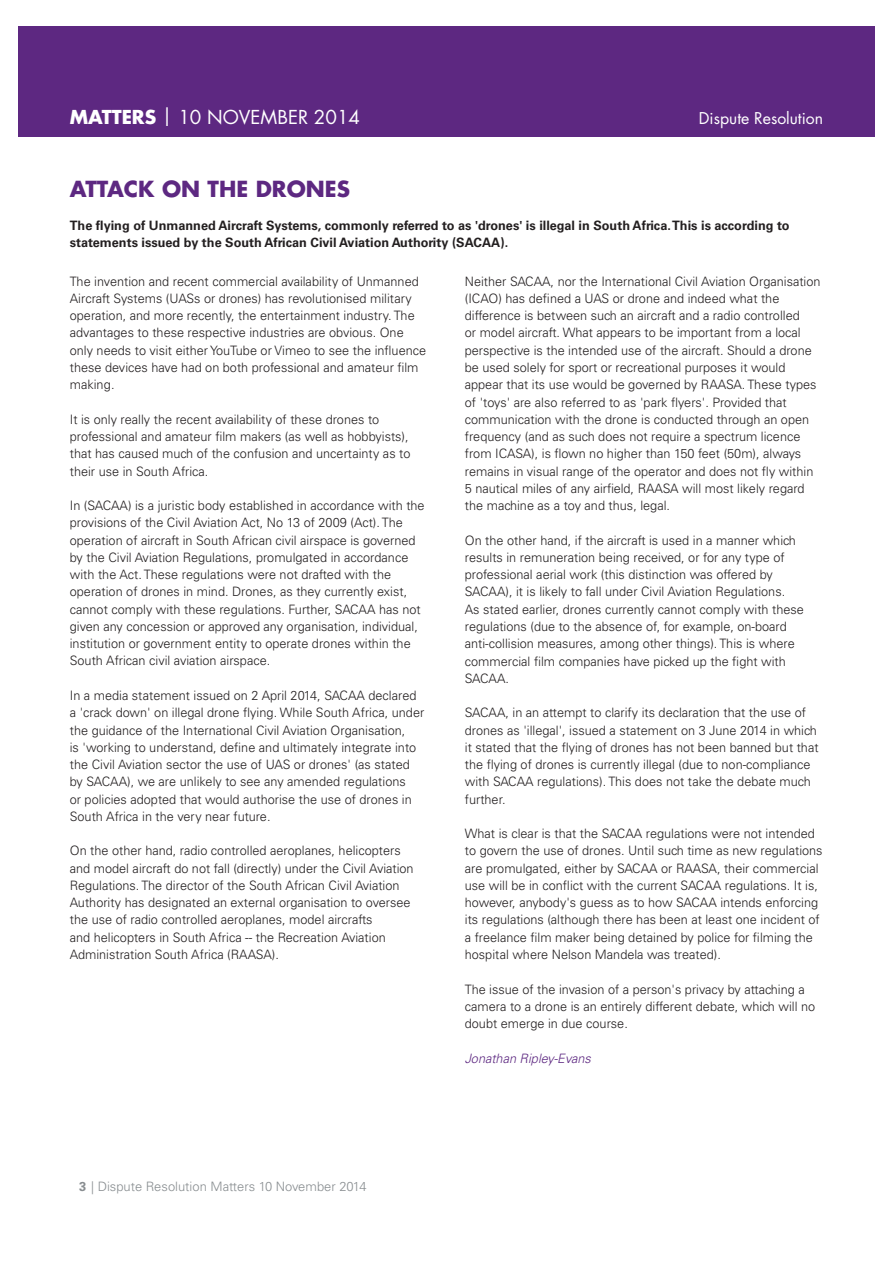
<style>
.page{position:relative;width:893px;height:1263px;background:#fff}
.page>*{position:absolute;margin:0;border:0;box-sizing:border-box;transform-origin:0 0}
.t1{font:700 21.6px "Futura Std";color:#5d2881}
.t2{font:18.75px "Futura Std";color:#fff}
.t3{font:15.9px "Futura Std";color:#fff}
.t4{font:300 12.9px/17.2px "Univers LT Std";color:#231f20}
.t5{font:700 12.9px/17.2px "Univers LT Std";color:#231f20}
.t6{font:300 12.9px "Univers LT Std";color:#888d90}
.t7{font:italic 300 12.9px "Univers LT Std";color:#5d2881}
.s1{font-weight:700}
</style>
<div class="page">
<div style="left:18px;top:26px;width:856px;height:111px;background:#5d2881"></div>
<h2 class="t2" style="left:70px;top:108px;width:292px"><span class="s1">MATTERS</span> | 10 NOVEMBER 2014</h2>
<p class="t3" style="left:698px;top:110px;width:126px">Dispute Resolution</p>
<h1 class="t1" style="left:70px;top:179px;width:282px">ATTACK ON THE DRONES</h1>
<p class="t5" style="left:70px;top:218px;width:721px">The flying of Unmanned Aircraft Systems, commonly referred to as 'drones' is illegal in South Africa. This is according to statements issued by the South African Civil Aviation Authority (SACAA).</p>
<p class="t4" style="left:70px;top:273px;width:358px">The invention and recent commercial availability of Unmanned Aircraft Systems (UASs or drones) has revolutionised military operation, and more recently, the entertainment industry. The advantages to these respective industries are obvious. One only needs to visit either YouTube or Vimeo to see the influence these devices have had on both professional and amateur film making.</p>
<p class="t4" style="left:70px;top:411px;width:342px">It is only really the recent availability of these drones to professional and amateur film makers (as well as hobbyists), that has caused much of the confusion and uncertainty as to their use in South Africa.</p>
<p class="t4" style="left:70px;top:498px;width:356px">In (SACAA) is a juristic body established in accordance with the provisions of the Civil Aviation Act, No 13 of 2009 (Act). The operation of aircraft in South African civil airspace is governed by the Civil Aviation Regulations, promulgated in accordance with the Act. These regulations were not drafted with the operation of drones in mind. Drones, as they currently exist, cannot comply with these regulations. Further, SACAA has not given any concession or approved any organisation, individual, institution or government entity to operate drones within the South African civil aviation airspace.</p>
<p class="t4" style="left:70px;top:688px;width:356px">In a media statement issued on 2 April 2014, SACAA declared a 'crack down' on illegal drone flying. While South Africa, under the guidance of the International Civil Aviation Organisation,<br>is 'working to understand, define and ultimately integrate into the Civil Aviation sector the use of UAS or drones' (as stated by SACAA), we are unlikely to see any amended regulations<br>or policies adopted that would authorise the use of drones in South Africa in the very near future.</p>
<p class="t4" style="left:70px;top:843px;width:345px">On the other hand, radio controlled aeroplanes, helicopters and model aircraft do not fall (directly) under the Civil Aviation Regulations. The director of the South African Civil Aviation Authority has designated an external organisation to oversee the use of radio controlled aeroplanes, model aircrafts<br>and helicopters in South Africa -- the Recreation Aviation Administration South Africa (RAASA).</p>
<p class="t4" style="left:465px;top:273px;width:357px">Neither SACAA, nor the International Civil Aviation Organisation (ICAO) has defined a UAS or drone and indeed what the difference is between such an aircraft and a radio controlled<br>or model aircraft. What appears to be important from a local perspective is the intended use of the aircraft. Should a drone be used solely for sport or recreational purposes it would appear that its use would be governed by RAASA. These types of 'toys' are also referred to as 'park flyers'. Provided that communication with the drone is conducted through an open frequency (and as such does not require a spectrum licence from ICASA), is flown no higher than 150 feet (50m), always remains in visual range of the operator and does not fly within 5 nautical miles of any airfield, RAASA will most likely regard the machine as a toy and thus, legal.</p>
<p class="t4" style="left:465px;top:532px;width:340px">On the other hand, if the aircraft is used in a manner which results in remuneration being received, or for any type of professional aerial work (this distinction was offered by SACAA), it is likely to fall under Civil Aviation Regulations.<br>As stated earlier, drones currently cannot comply with these regulations (due to the absence of, for example, on-board anti-collision measures, among other things). This is where commercial film companies have picked up the fight with SACAA.</p>
<p class="t4" style="left:465px;top:705px;width:355px">SACAA, in an attempt to clarify its declaration that the use of drones as 'illegal', issued a statement on 3 June 2014 in which it stated that the flying of drones has not been banned but that the flying of drones is currently illegal (due to non-compliance with SACAA regulations). This does not take the debate much further.</p>
<p class="t4" style="left:465px;top:826px;width:359px">What is clear is that the SACAA regulations were not intended to govern the use of drones. Until such time as new regulations are promulgated, either by SACAA or RAASA, their commercial use will be in conflict with the current SACAA regulations. It is, however, anybody's guess as to how SACAA intends enforcing its regulations (although there has been at least one incident of a freelance film maker being detained by police for filming the hospital where Nelson Mandela was treated).</p>
<p class="t4" style="left:465px;top:981px;width:352px">The issue of the invasion of a person's privacy by attaching a camera to a drone is an entirely different debate, which will no doubt emerge in due course.</p>
<p class="t7" style="left:465px;top:1052px;width:127px">Jonathan Ripley-Evans</p>
<p class="t6" style="left:79px;top:1180px;width:289px"><span class="s1">3</span> | Dispute Resolution Matters 10 November 2014</p>
</div>
